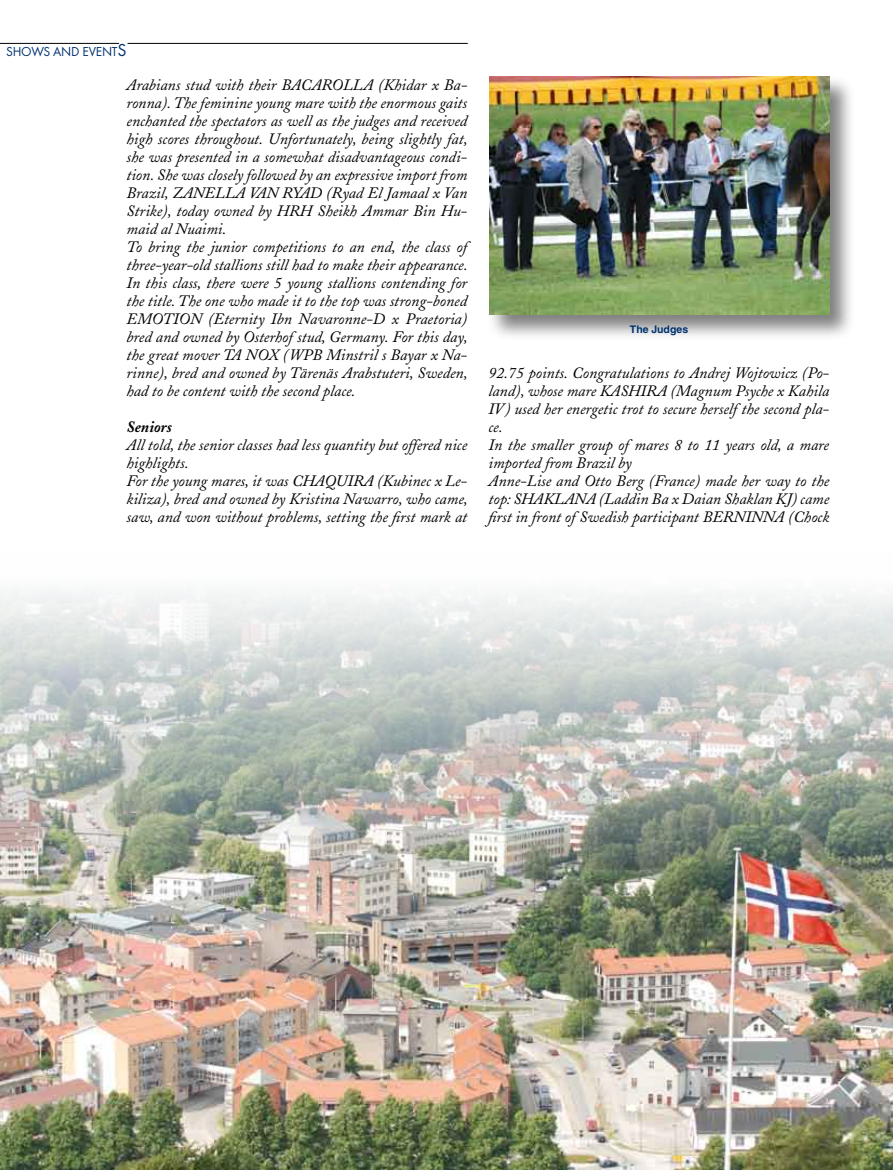
<style>
.page{position:relative;width:893px;height:1170px;background:#fff}
.page>*{position:absolute;margin:0;border:0;box-sizing:border-box;transform-origin:0 0}
.t1{font:italic 15.75px/18px "Adobe Caslon";color:#000}
.t2{font:italic 700 15.75px "Adobe Caslon";color:#000}
.t3{font:13.5px "Futura T";letter-spacing:-.015em;color:#003270}
.t4{font:700 10.5px "Helvetica";color:#003270}
.s1{font-size:18px}
</style>
<div class="page">
<img style="left:0;top:590px;width:893px;height:579px">
<hr style="left:128px;top:43px;width:340px;height:1px;background:#000">
<hr style="left:0;top:43px;width:119px;height:1px;background:#000">
<div style="left:486px;top:74px;width:376px;height:274px;background:#000;opacity:.5"></div>
<img style="left:489px;top:77px;width:340px;height:238px">
<p class="t3" style="left:6px;top:44px;width:122px">SHOWS AND EVENT<span class="s1">S</span></p>
<p class="t1" style="left:126px;top:76px;width:343px">Arabians stud with their BACAROLLA (Khidar x Ba&shy;ronna). The feminine young mare with the enormous gaits enchanted the spectators as well as the judges and received high scores throughout. Unfortunately, being slightly fat, she was presented in a somewhat disadvantageous condi&shy;tion. She was closely followed by an expressive import from Brazil, ZANELLA VAN RYAD (Ryad El Jamaal x Van Strike), today owned by HRH Sheikh Ammar Bin Hu&shy;maid al Nuaimi.<br>To bring the junior competitions to an end, the class of three-year-old stallions still had to make their appearance.<br>In this class, there were 5 young stallions contending for the title. The one who made it to the top was strong-boned EMOTION (Eternity Ibn Navaronne-D x Praetoria) bred and owned by Osterhof stud, Germany. For this day, the great mover TA NOX (WPB Minstril s Bayar x Na&shy;rinne), bred and owned by Tärenäs Arabstuteri, Sweden, had to be content with the second place.</p>
<p class="t2" style="left:126px;top:418px;width:47px">Seniors</p>
<p class="t1" style="left:126px;top:436px;width:343px">All told, the senior classes had less quantity but offered nice highlights.<br>For the young mares, it was CHAQUIRA (Kubinec x Le&shy;kiliza), bred and owned by Kristina Nawarro, who came, saw, and won without problems, setting the first mark at</p>
<p class="t4" style="left:630px;top:323px;width:60px">The Judges</p>
<p class="t1" style="left:488px;top:364px;width:342px">92.75 points. Congratulations to Andrej Wojtowicz (Po&shy;land), whose mare KASHIRA (Magnum Psyche x Kahila IV) used her energetic trot to secure herself the second pla&shy;ce.<br>In the smaller group of mares 8 to 11 years old, a mare imported from Brazil by<br>Anne-Lise and Otto Berg (France) made her way to the top: SHAKLANA (Laddin Ba x Daian Shaklan KJ) came first in front of Swedish participant BERNINNA (Chock</p>
</div>
